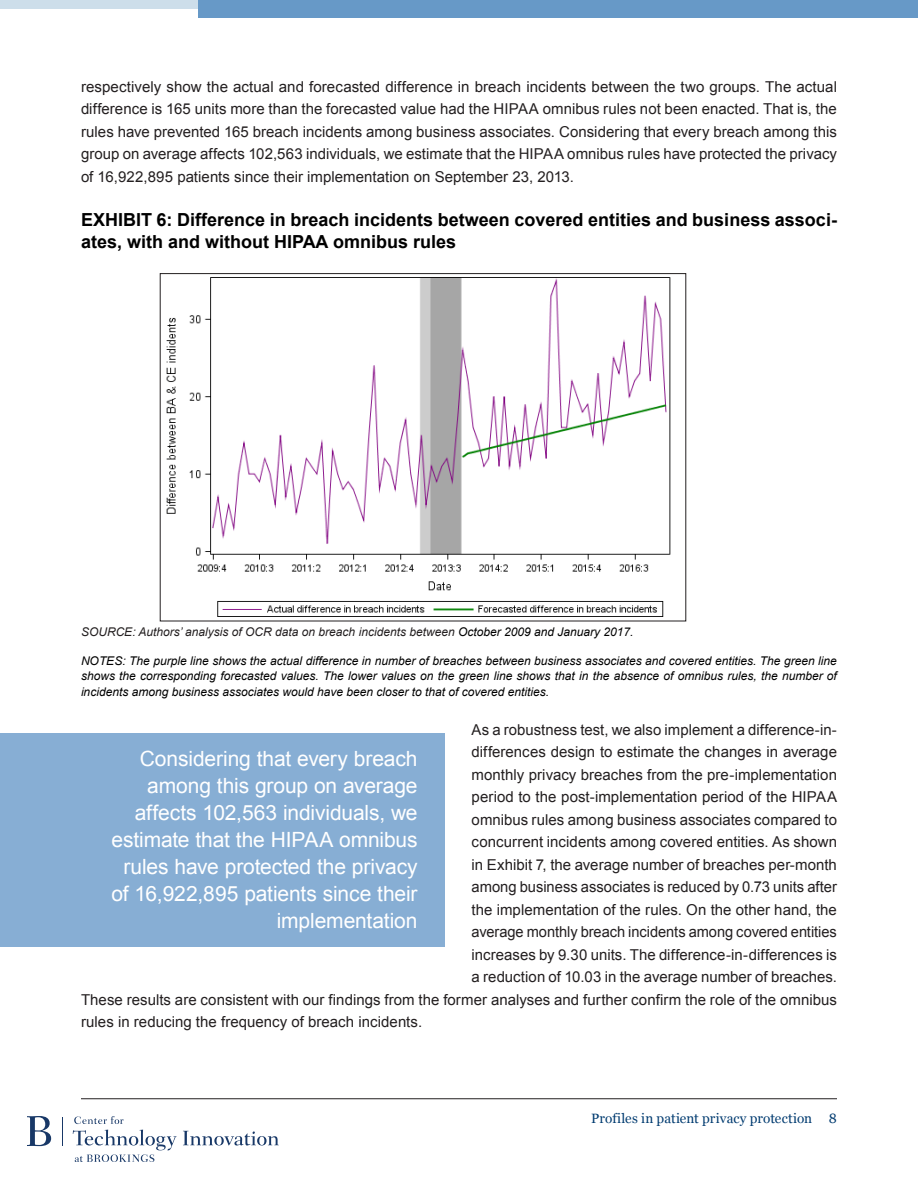
<style>
.page{position:relative;width:918px;height:1188px;background:#fff}
.page>*{position:absolute;margin:0;border:0;box-sizing:border-box;transform-origin:0 0}
.PullQuoteonLeftSide{font:21px/27px "Arial";letter-spacing:-.005em;color:#fff;text-align:right}
.t1{font:700 18px/21.6px "Arial";color:#000}
.BodyText{font:15px/22.5px "Arial";letter-spacing:.005em;color:#231f20;text-align:justify}
.t2{font:13.5px "Georgia";letter-spacing:.005em;color:#003b70}
.t3{font:italic 12px/14.4px "Arial";color:#000}
.t4{font:italic 12px "Arial";color:#231f20}
.s1{color:#000}
</style>
<div class="page">
<hr style="left:81px;top:1098px;width:756px;height:1px;background:#231f20">
<svg style="left:74px;top:1116px;width:50px;height:8px"></svg>
<svg style="left:183px;top:1131px;width:96px;height:15px"></svg>
<svg style="left:73px;top:1130px;width:104px;height:32px"></svg>
<svg style="left:62px;top:1117px;width:1px;height:28px"></svg>
<svg style="left:27px;top:1116px;width:24px;height:30px"></svg>
<div style="left:198px;top:0;width:720px;height:18px;background:#6799c7"></div>
<div style="left:0;top:0;width:198px;height:9px;background:#cddeea"></div>
<div style="left:0;top:733px;width:445px;height:213px;background:#87aed4"></div>
<img style="left:166px;top:277px;width:505px;height:340px">
<p class="BodyText" style="left:81px;top:76px;width:758px">respectively show the actual and forecasted difference in breach incidents between the two groups. The actual difference is 165 units more than the forecasted value had the HIPAA omnibus rules not been enacted. That is, the rules have prevented 165 breach incidents among business associates. Considering that every breach among this group on average affects 102,563 individuals, we estimate that the HIPAA omnibus rules have protected the privacy of 16,922,895 patients since their implementation on September 23, 2013.</p>
<p class="t1" style="left:81px;top:209px;width:757px">EXHIBIT 6: Difference in breach incidents between covered entities and business associ&shy;ates, with and without HIPAA omnibus rules</p>
<p class="t4" style="left:81px;top:624px;width:554px">SOURCE: Authors’ analysis of OCR data on breach incidents between <span class="s1">October 2009 and January 2017.</span></p>
<p class="t3" style="left:81px;top:654px;width:757px">NOTES: The purple line shows the actual difference in number of breaches between business associates and covered entities. The green line shows the corresponding forecasted values. The lower values on the green line shows that in the absence of omnibus rules, the number of</p>
<p class="t3" style="left:81px;top:685px;width:470px">incidents among business associates would have been closer to that of covered entities.</p>
<p class="BodyText" style="left:472px;top:718px;width:367px">As a robustness test, we also implement a difference-in-</p>
<p class="BodyText" style="left:472px;top:741px;width:367px">differences design to estimate the changes in average</p>
<p class="BodyText" style="left:472px;top:763px;width:367px">monthly privacy breaches from the pre-implementation</p>
<p class="BodyText" style="left:472px;top:786px;width:367px">period to the post-implementation period of the HIPAA</p>
<p class="BodyText" style="left:472px;top:808px;width:367px">omnibus rules among business associates compared to</p>
<p class="BodyText" style="left:472px;top:831px;width:367px">concurrent incidents among covered entities. As shown</p>
<p class="BodyText" style="left:472px;top:853px;width:367px">in Exhibit 7, the average number of breaches per-month</p>
<p class="BodyText" style="left:472px;top:876px;width:367px">among business associates is reduced by 0.73 units after</p>
<p class="BodyText" style="left:472px;top:898px;width:367px">the implementation of the rules. On the other hand, the</p>
<p class="BodyText" style="left:472px;top:921px;width:367px">average monthly breach incidents among covered entities</p>
<p class="BodyText" style="left:472px;top:943px;width:367px">increases by 9.30 units. The difference-in-differences is</p>
<p class="BodyText" style="left:472px;top:966px;width:367px">a reduction of 10.03 in the average number of breaches.</p>
<p class="BodyText" style="left:81px;top:988px;width:757px">These results are consistent with our findings from the former analyses and further confirm the role of the omnibus</p>
<p class="BodyText" style="left:81px;top:1011px;width:343px">rules in reducing the frequency of breach incidents.</p>
<p class="PullQuoteonLeftSide" style="left:112px;top:746px;width:308px">Considering that every breach among this group on average affects 102,563 individuals, we estimate that the HIPAA omnibus rules have protected the privacy of 16,922,895 patients since their implementation</p>
<p class="t2" style="left:591px;top:1110px;width:247px">Profiles in patient privacy protection 8</p>
</div>
